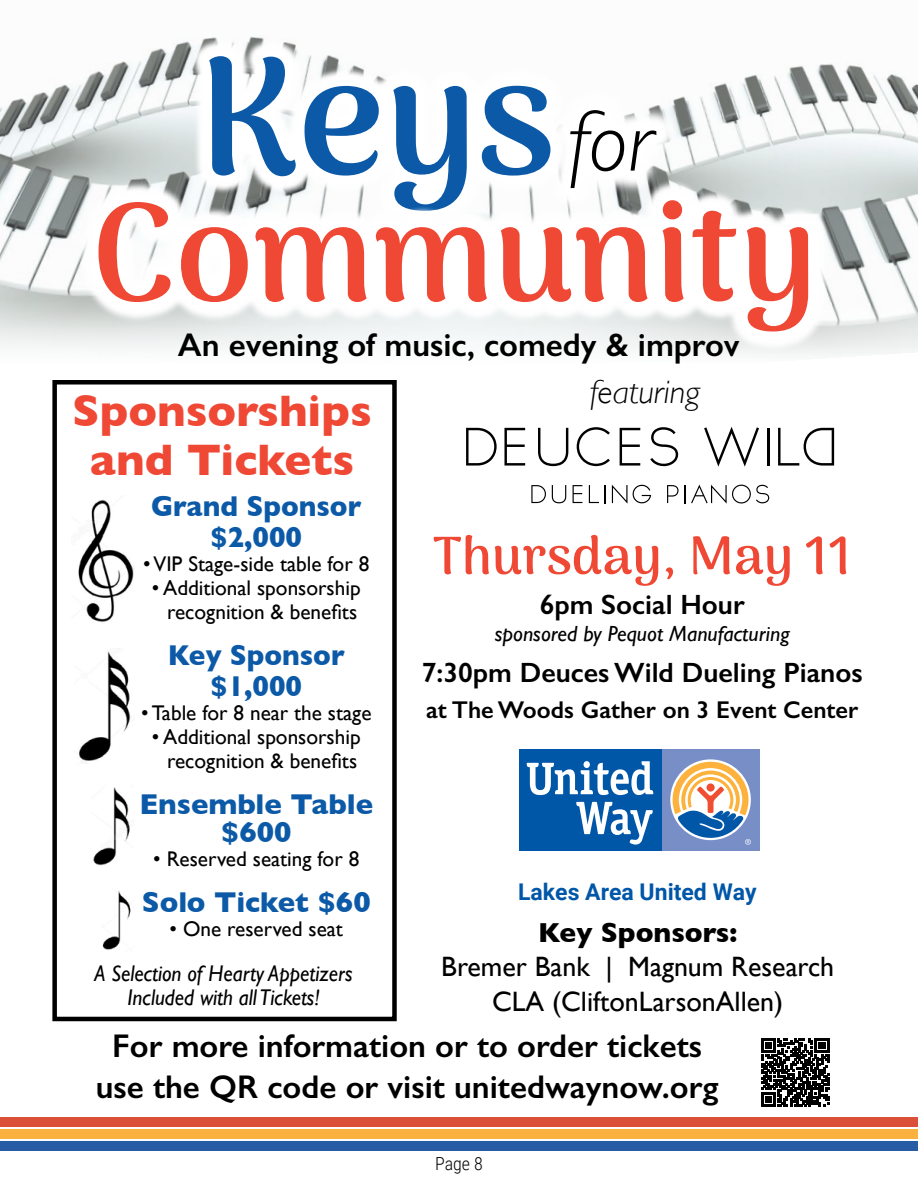
<style>
.page{position:relative;width:918px;height:1188px;background:#fff}
.page>*{position:absolute;margin:0;border:0;box-sizing:border-box;transform-origin:0 0}
.t1{font:800 165.45px "Arima Koshi";color:#0c5aa7}
.t2{font:800 138.15px "Arima Koshi";color:#ef4834}
.t3{font:italic 300 87.6px "Gill Sans";color:#000}
.t4{font:700 53.1px "Arima Koshi";color:#ef4834}
.t5{font:700 45px/48.9px "Gill Sans";color:#ef4834;text-align:center}
.t6{font:italic 300 33.9px "Gill Sans";color:#000}
.t7{font:600 33px/41.5px "Gill Sans";color:#000;text-align:center}
.t8{font:700 29.25px/31.2px "Gill Sans";color:#0c5aa7;text-align:center;scale:.95 1}
.t9{font:700 29.25px/28.3px "Gill Sans";color:#0c5aa7;text-align:center}
.t10{font:28.05px/34.5px "Gill Sans";color:#000;text-align:center}
.t11{font:600 28.05px "Gill Sans";color:#000}
.t12{font:700 28.05px "Gill Sans";color:#000}
.t13{font:600 24.3px "Gill Sans";color:#000}
.t14{font:700 23.1px "Roboto";color:#0056a7}
.t15{font:italic 22.65px/24px "Gill Sans";color:#000;text-align:center;scale:.93 1}
.t16{font:italic 21.9px "Gill Sans";color:#000}
.t17{font:21.3px/24px "Gill Sans";color:#000;text-align:center}
.t18{font:300 18px "Roboto Condensed";color:#000}
</style>
<div class="page">
<div style="left:0;top:1142px;width:918px;height:9px;background:#275ca4"></div>
<div style="left:0;top:1129px;width:918px;height:10px;background:#fbb13f"></div>
<div style="left:0;top:1117px;width:918px;height:10px;background:#da5039"></div>
<img style="left:0;top:36px;width:918px;height:318px">
<svg style="left:761px;top:1038px;width:68px;height:68px"></svg>
<svg style="left:531px;top:485px;width:15px;height:18px"></svg>
<svg style="left:552px;top:485px;width:14px;height:18px"></svg>
<svg style="left:573px;top:485px;width:9px;height:18px"></svg>
<svg style="left:589px;top:485px;width:17px;height:18px"></svg>
<svg style="left:612px;top:485px;width:39px;height:19px"></svg>
<svg style="left:667px;top:485px;width:12px;height:18px"></svg>
<svg style="left:685px;top:485px;width:84px;height:19px"></svg>
<svg style="left:466px;top:428px;width:31px;height:38px"></svg>
<svg style="left:504px;top:428px;width:21px;height:38px"></svg>
<svg style="left:538px;top:428px;width:30px;height:38px"></svg>
<svg style="left:577px;top:427px;width:33px;height:39px"></svg>
<svg style="left:620px;top:428px;width:20px;height:38px"></svg>
<svg style="left:650px;top:427px;width:28px;height:39px"></svg>
<svg style="left:704px;top:427px;width:55px;height:40px"></svg>
<hr style="left:767px;top:428px;width:2px;height:38px;background:#000">
<svg style="left:778px;top:428px;width:56px;height:38px"></svg>
<div style="left:190px;top:37px;width:380px;height:192px;background:#fff"></div>
<svg style="left:77px;top:179px;width:752px;height:173px"></svg>
<div style="left:546px;top:85px;width:135px;height:127px;background:#fff"></div>
<svg style="left:519px;top:749px;width:241px;height:102px"></svg>
<div style="left:52px;top:380px;width:345px;height:641px;border:5px solid #000"></div>
<img style="left:79px;top:651px;width:52px;height:112px">
<img style="left:93px;top:787px;width:37px;height:79px">
<img style="left:102px;top:891px;width:29px;height:59px">
<img style="left:78px;top:500px;width:57px;height:122px">
<h1 class="t1" style="left:198px;top:19px;width:359px">Keys</h1>
<h3 class="t3" style="left:568px;top:92px;width:85px">for</h3>
<h2 class="t2" style="left:91px;top:172px;width:726px">Community</h2>
<h3 class="t7" style="left:178px;top:324px;width:563px">An evening of music, comedy &amp; improv</h3>
<h3 class="t5" style="left:72px;top:386px;width:301px">Sponsorships and Tickets</h3>
<h3 class="t8" style="left:151px;top:490px;width:223px">Grand Sponsor $2,000</h3>
<p class="t17" style="left:143px;top:552px;width:227px">• VIP Stage-side table for 8</p>
<p class="t17" style="left:152px;top:576px;width:210px">• Additional sponsorship recognition &amp; benefits</p>
<h3 class="t8" style="left:168px;top:639px;width:188px">Key Sponsor $1,000</h3>
<p class="t17" style="left:141px;top:701px;width:232px">• Table for 8 near the stage</p>
<p class="t17" style="left:152px;top:725px;width:210px">• Additional sponsorship recognition &amp; benefits</p>
<h3 class="t9" style="left:139px;top:789px;width:235px">Ensemble Table $600</h3>
<p class="t17" style="left:153px;top:847px;width:208px">• Reserved seating for 8</p>
<h3 class="t9" style="left:142px;top:887px;width:230px">Solo Ticket $60</h3>
<p class="t17" style="left:170px;top:917px;width:175px">• One reserved seat</p>
<p class="t15" style="left:95px;top:961px;width:279px">A Selection of Hearty Appetizers<br>Included with all Tickets!</p>
<h3 class="t6" style="left:590px;top:373px;width:112px">featuring</h3>
<h3 class="t4" style="left:433px;top:524px;width:420px">Thursday, May 11</h3>
<h3 class="t11" style="left:540px;top:588px;width:207px">6pm Social Hour</h3>
<p class="t16" style="left:495px;top:621px;width:297px">sponsored by Pequot Manufacturing</p>
<h3 class="t11" style="left:422px;top:656px;width:443px">7:30pm Deuces Wild Dueling Pianos</h3>
<p class="t13" style="left:426px;top:695px;width:434px">at The Woods Gather on 3 Event Center</p>
<p class="t14" style="left:518px;top:876px;width:240px">Lakes Area United Way</p>
<h3 class="t12" style="left:538px;top:910px;width:201px">Key Sponsors:</h3>
<h3 class="t10" style="left:441px;top:949px;width:395px">Bremer Bank | Magnum Research<br>CLA (CliftonLarsonAllen)</h3>
<h3 class="t7" style="left:96px;top:1025px;width:624px">For more information or to order tickets use the QR code or visit unitedwaynow.org</h3>
<p class="t18" style="left:435px;top:1151px;width:49px">Page 8</p>
</div>
